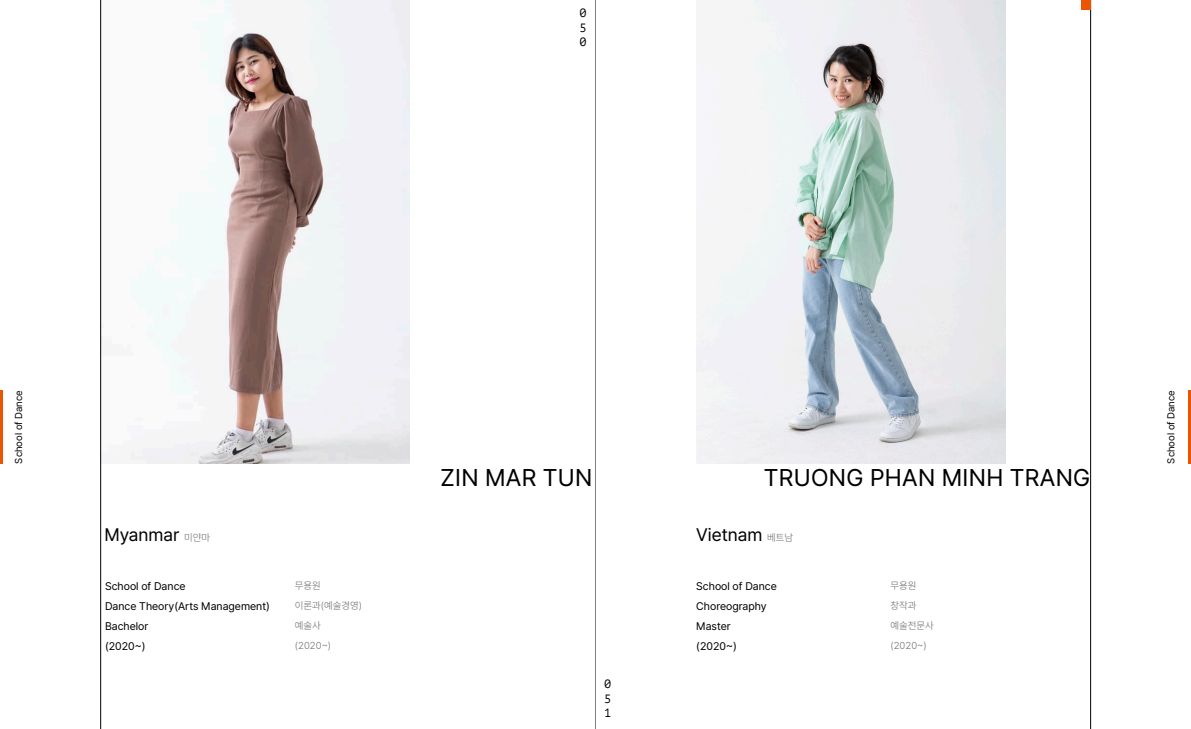
<style>
.page{position:relative;width:1191px;height:729px;background:#fff}
.page>*{position:absolute;margin:0;border:0;box-sizing:border-box;transform-origin:0 0}
.t1{font:24px "Pretendard";letter-spacing:.015em;color:#000}
.t2{font:18px "Pretendard";color:#000}
.t3{font:12px "PT Mono";color:#000}
.t4{font:11px "Pretendard";color:#000}
.t5{font:300 10px "Pretendard";color:#787878}
.t6{font:10px "Pretendard";color:#000}
.s1{font-weight:300;font-size:10px;color:#787878}
</style>
<div class="page">
<hr style="left:595px;top:0;width:1px;height:729px;background:#000">
<hr style="left:1090px;top:0;width:1px;height:729px;background:#000">
<div style="left:1081px;top:0;width:9px;height:9px;background:#ea5403"></div>
<img style="left:101px;top:0;width:309px;height:463px">
<img style="left:696px;top:0;width:309px;height:463px">
<hr style="left:100px;top:0;width:1px;height:729px;background:#000">
<hr style="left:0;top:389px;width:3px;height:74px;background:#ea5403">
<hr style="left:1188px;top:389px;width:3px;height:74px;background:#ea5403">
<p class="t3" style="left:579px;top:6px;width:9px">0</p>
<p class="t3" style="left:579px;top:21px;width:9px">5</p>
<p class="t3" style="left:579px;top:35px;width:9px">0</p>
<p class="t6" style="left:12px;top:463px;width:75px;rotate:-90deg">School of Dance</p>
<p class="t6" style="left:1164px;top:463px;width:75px;rotate:-90deg">School of Dance</p>
<p class="t2" style="left:104px;top:521px;width:107px">Myanmar <span class="s1">미얀마</span></p>
<p class="t4" style="left:105px;top:578px;width:82px">School of Dance</p>
<p class="t4" style="left:105px;top:598px;width:166px">Dance Theory(Arts Management)</p>
<p class="t4" style="left:105px;top:618px;width:45px">Bachelor</p>
<p class="t4" style="left:105px;top:638px;width:42px">(2020~)</p>
<p class="t5" style="left:295px;top:578px;width:27px">무용원</p>
<p class="t5" style="left:295px;top:598px;width:68px">이론과(예술경영)</p>
<p class="t5" style="left:295px;top:618px;width:27px">예술사</p>
<p class="t5" style="left:295px;top:638px;width:38px">(2020~)</p>
<p class="t1" style="left:440px;top:460px;width:153px">ZIN MAR TUN</p>
<p class="t1" style="left:763px;top:460px;width:328px">TRUONG PHAN MINH TRANG</p>
<p class="t3" style="left:604px;top:677px;width:9px">0</p>
<p class="t3" style="left:604px;top:691px;width:9px">5</p>
<p class="t3" style="left:604px;top:706px;width:9px">1</p>
<p class="t2" style="left:696px;top:521px;width:98px">Vietnam <span class="s1">베트남</span></p>
<p class="t4" style="left:696px;top:578px;width:82px">School of Dance</p>
<p class="t4" style="left:696px;top:598px;width:72px">Choreography</p>
<p class="t4" style="left:696px;top:618px;width:36px">Master</p>
<p class="t4" style="left:696px;top:638px;width:42px">(2020~)</p>
<p class="t5" style="left:890px;top:578px;width:27px">무용원</p>
<p class="t5" style="left:890px;top:598px;width:27px">창작과</p>
<p class="t5" style="left:890px;top:618px;width:45px">예술전문사</p>
<p class="t5" style="left:890px;top:638px;width:38px">(2020~)</p>
</div>
